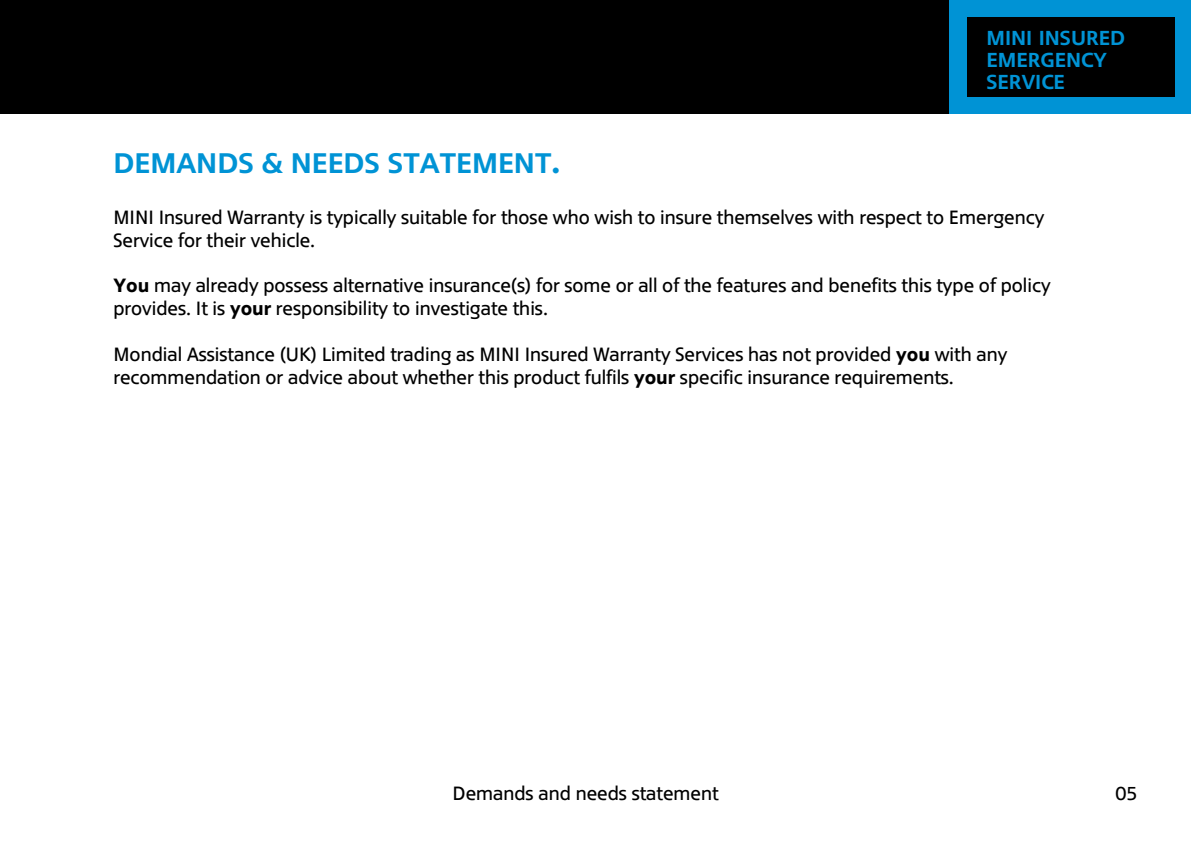
<style>
.page{position:relative;width:1191px;height:842px;background:#fff}
.page>*{position:absolute;margin:0;border:0;box-sizing:border-box;transform-origin:0 0}
.t1{font:28px "MINI Type Headline";color:#0093d5}
.t2{font:20px/22px "MINI Type Headline";color:#0093d5}
.t3{font:19px/22.8px "MINI Type";color:#000}
.s1{font-weight:700}
</style>
<div class="page">
<div style="left:0;top:0;width:1191px;height:113px;background:#000"></div>
<div style="left:949px;top:0;width:242px;height:113px;background:#0093d5"></div>
<div style="left:966px;top:17px;width:208px;height:79px;background:#000"></div>
<p class="t2" style="left:986px;top:25px;width:140px">MINI INSURED<br>EMERGE</p>
<p class="t2" style="left:1066px;top:47px;width:25px">NCY</p>
<h1 class="t1" style="left:113px;top:144px;width:448px">DEMANDS &amp; NEEDS STATEMENT.</h1>
<p class="t2" style="left:986px;top:69px;width:13px">SERV</p>
<p class="t2" style="left:1035px;top:69px;width:19px">ICE</p>
<p class="t3" style="left:113px;top:206px;width:932px">MINI Insured Warranty is typically suitable for those who wish to insure themselves with respect to Emergency<br>Service for their vehicle.</p>
<p class="t3" style="left:113px;top:274px;width:938px"><span class="s1">You</span> may already possess alternative insurance(s) for some or all of the features and benefits this type of policy provides. It is <span class="s1">your</span> responsibility to investigate this.</p>
<p class="t3" style="left:113px;top:343px;width:895px">Mondial Assistance (UK) Limited trading as MINI Insured Warranty Services has not provided <span class="s1">you</span> with any recommendation or advice about whether this product fulfils <span class="s1">your</span> specific insurance requirements.</p>
<p class="t3" style="left:452px;top:782px;width:267px">Demands and needs statement</p>
<p class="t3" style="left:1115px;top:782px;width:24px">05</p>
</div>
